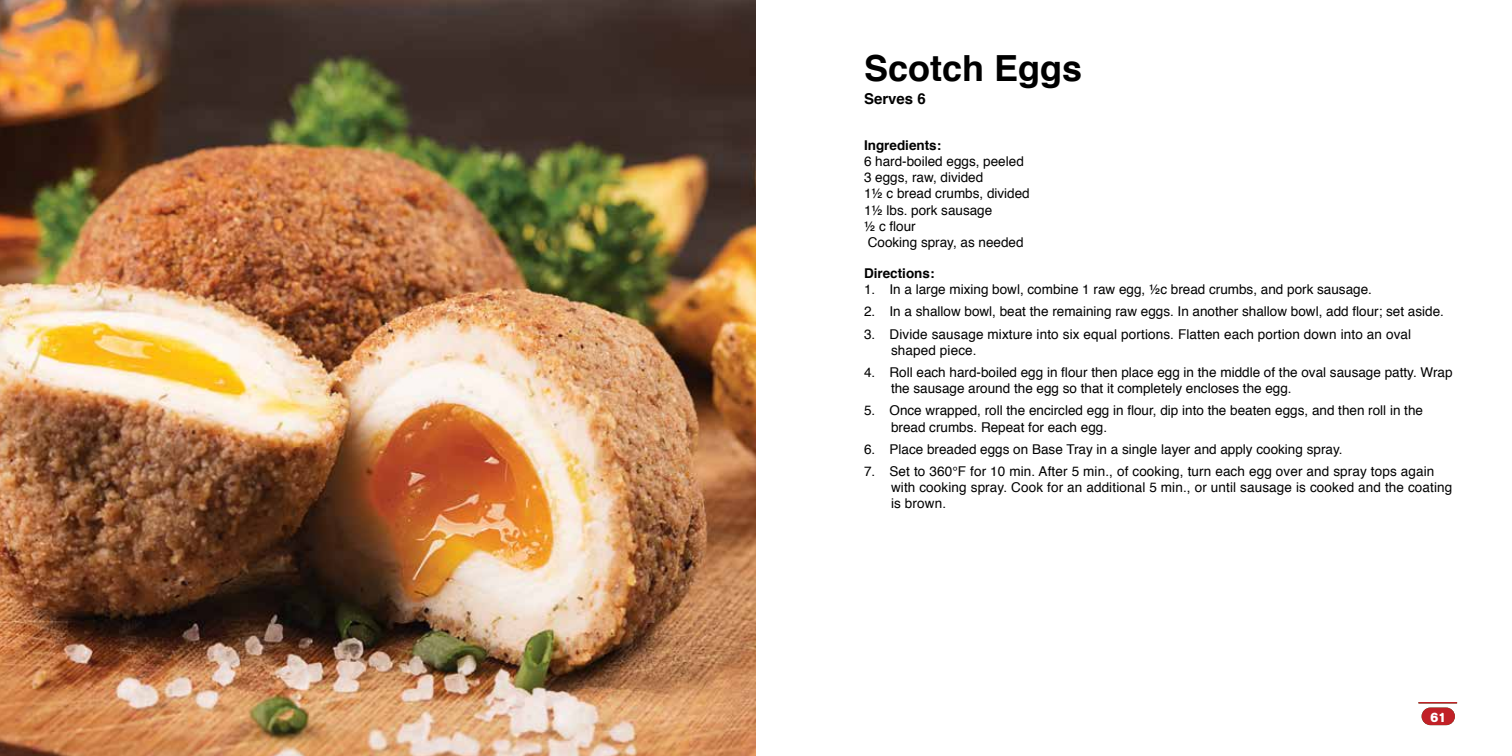
<style>
.page{position:relative;width:1512px;height:756px;background:#fff}
.page>*{position:absolute;margin:0;border:0;box-sizing:border-box;transform-origin:0 0}
.t1{font:700 36px "Helvetica";color:#000}
.t2{font:700 15px "Helvetica";color:#000}
.t3{font:13.5px/16.2px "Helvetica";color:#000}
.t4{font:700 13.5px "Helvetica";color:#000}
.t5{font:900 13.5px "Harabara Mais Black Harabara Mais";color:#fff}
</style>
<div class="page">
<hr style="left:1418px;top:702px;width:39px;height:2px;background:#c12127">
<div style="left:1422px;top:708px;width:33px;height:17px;background:#c12127;border-radius:9px"></div>
<img style="left:0;top:0;width:756px;height:756px">
<h1 class="t1" style="left:864px;top:39px;width:220px">Scotch Eggs</h1>
<p class="t2" style="left:864px;top:86px;width:63px">Serves 6</p>
<p class="t4" style="left:864px;top:134px;width:79px">Ingredients:</p>
<p class="t3" style="left:864px;top:153px;width:167px">6 hard-boiled eggs, peeled<br>3 eggs, raw, divided<br>1½ c bread crumbs, divided<br>1½ lbs. pork sausage<br>½ c flour<br>Cooking spray, as needed</p>
<p class="t4" style="left:864px;top:262px;width:72px">Directions:</p>
<p class="t3" style="left:864px;top:282px;width:509px">1. In a large mixing bowl, combine 1 raw egg, ½c bread crumbs, and pork sausage.</p>
<p class="t3" style="left:864px;top:304px;width:582px">2. In a shallow bowl, beat the remaining raw eggs. In another shallow bowl, add flour; set aside.</p>
<p class="t3" style="left:891px;top:326px;width:522px;text-indent:-27px">3. Divide sausage mixture into six equal portions. Flatten each portion down into an oval shaped piece.</p>
<p class="t3" style="left:891px;top:365px;width:563px;text-indent:-27px">4. Roll each hard-boiled egg in flour then place egg in the middle of the oval sausage patty. Wrap the sausage around the egg so that it completely encloses the egg.</p>
<p class="t3" style="left:891px;top:403px;width:534px;text-indent:-27px">5. Once wrapped, roll the encircled egg in flour, dip into the beaten eggs, and then roll in the bread crumbs. Repeat for each egg.</p>
<p class="t3" style="left:864px;top:441px;width:480px">6. Place breaded eggs on Base Tray in a single layer and apply cooking spray.</p>
<p class="t3" style="left:891px;top:464px;width:563px;text-indent:-27px">7. Set to 360°F for 10 min. After 5 min., of cooking, turn each egg over and spray tops again with cooking spray. Cook for an additional 5 min., or until sausage is cooked and the coating is brown.</p>
<p class="t5" style="left:1430px;top:709px;width:16px">61</p>
</div>
